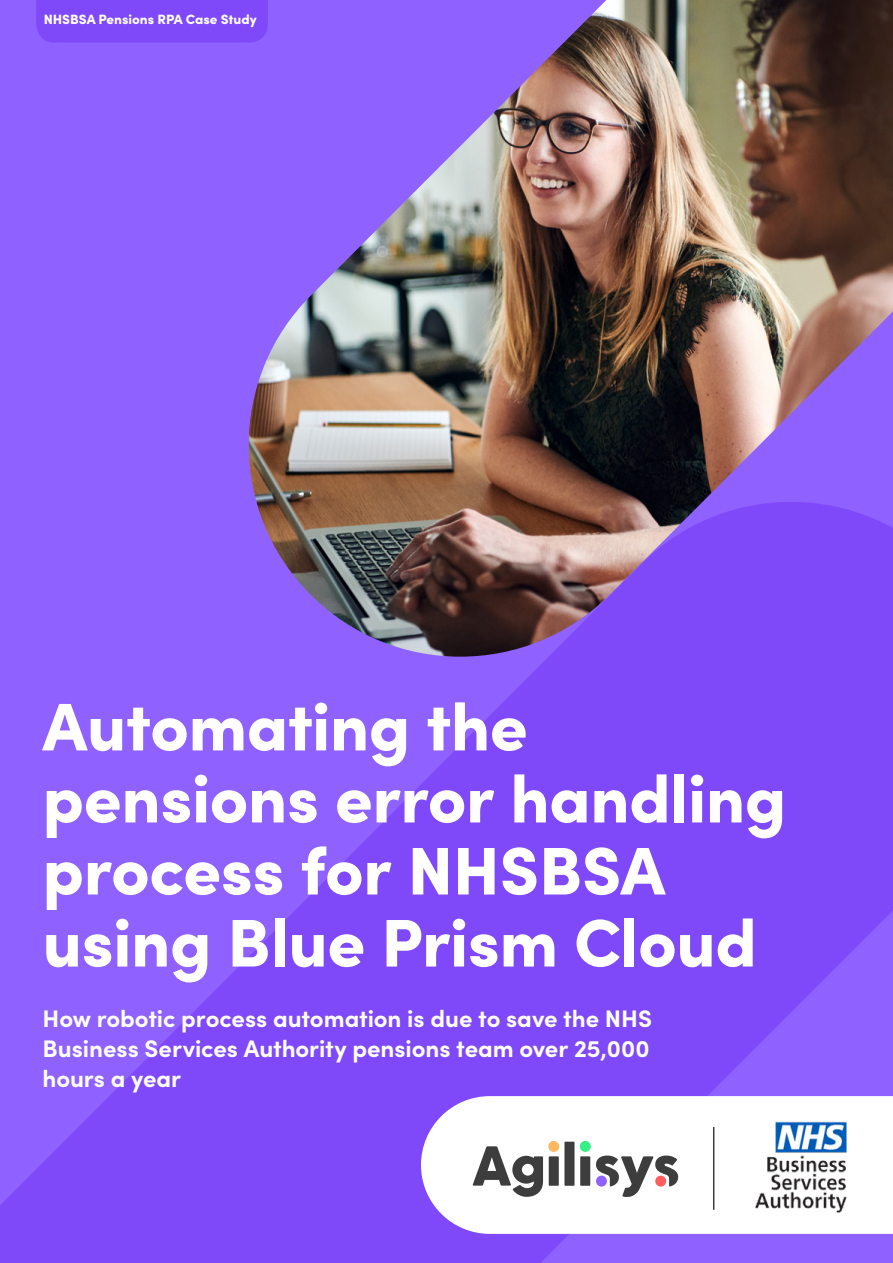
<style>
.page{position:relative;width:893px;height:1263px;background:#8f61ff}
.page>*{position:absolute;margin:0;border:0;box-sizing:border-box;transform-origin:0 0}
.t1{font:900 67.5px/72px "Sofia Pro";letter-spacing:-.01em;color:#fff}
.t2{font:700 24px/30px "Sofia Pro";letter-spacing:-.005em;color:#fff;text-align:justify}
.t3{font:900 13.5px "Sofia Pro";color:#fff}
</style>
<div class="page">
<svg style="left:0;top:658px;width:893px;height:605px;fill:#7f49f9"></svg>
<img style="left:248px;top:0;width:645px;height:658px">
<svg style="left:421px;top:1096px;width:472px;height:138px;background:#f7f4fe"></svg>
<hr style="left:713px;top:1127px;width:1px;height:83px;background:#3d3d3d">
<div style="left:564px;top:1142px;width:10px;height:44px;background:#3d3d3d"></div>
<div style="left:549px;top:1156px;width:10px;height:30px;background:#3d3d3d"></div>
<div style="left:580px;top:1156px;width:10px;height:30px;background:#3d3d3d"></div>
<div style="left:580px;top:1141px;width:11px;height:11px;background:#33f087;border-radius:50%"></div>
<div style="left:548px;top:1141px;width:11px;height:11px;background:#fcb960;border-radius:50%"></div>
<svg style="left:595px;top:1155px;width:84px;height:42px;background:#ada7ab"></svg>
<svg style="left:473px;top:1146px;width:70px;height:51px;background:#a1a1a1"></svg>
<div style="left:36px;top:0;width:232px;height:43px;background:#7f49f9"></div>
<img style="left:734px;top:1103px;width:129px;height:128px">
<p class="t3" style="left:44px;top:9px;width:214px">NHSBSA Pensions RPA Case Study</p>
<h1 class="t1" style="left:43px;top:685px;width:745px">Automating the pensions error handling process for NHSBSA using Blue Prism Cloud</h1>
<p class="t2" style="left:43px;top:1001px;width:611px">How robotic process automation is due to save the NHS Business Services Authority pensions team over 25,000 hours a year</p>
</div>
